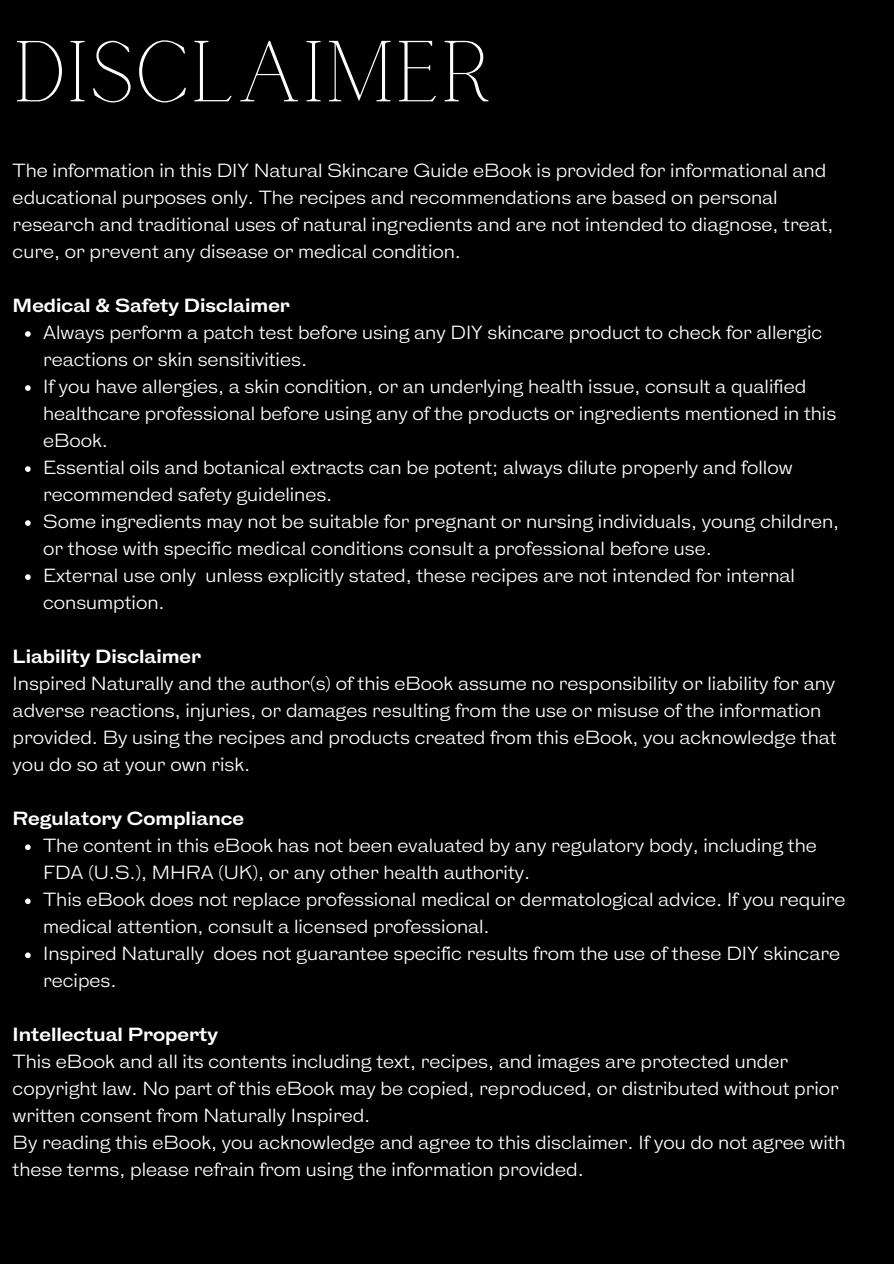
<style>
.page{position:relative;width:894px;height:1264px;background:#fff}
.page>*{position:absolute;margin:0;border:0;box-sizing:border-box;transform-origin:0 0}
.t1{font:85.5px "Calgary";color:#fff}
.t2{font:18px/27px "HK Gothic";color:#fff}
.t3{font:700 18px "HK Gothic";color:#fff}
</style>
<div class="page">
<div style="left:0;top:0;width:893px;height:1263px;background:#000"></div>
<svg style="left:25px;top:331px;width:6px;height:6px"></svg>
<svg style="left:25px;top:385px;width:6px;height:6px"></svg>
<svg style="left:25px;top:466px;width:6px;height:6px"></svg>
<svg style="left:25px;top:520px;width:6px;height:6px"></svg>
<svg style="left:25px;top:574px;width:6px;height:6px"></svg>
<svg style="left:25px;top:844px;width:6px;height:6px"></svg>
<svg style="left:25px;top:898px;width:6px;height:6px"></svg>
<svg style="left:25px;top:952px;width:6px;height:6px"></svg>
<p class="t1" style="left:13px;top:24px;width:481px">DISCLAIMER</p>
<h1 class="t2" style="left:13px;top:158px;width:822px">The information in this DIY Natural Skincare Guide eBook is provided for informational and educational purposes only. The recipes and recommendations are based on personal research and traditional uses of natural ingredients and are not intended to diagnose, treat, cure, or prevent any disease or medical condition.</h1>
<p class="t3" style="left:13px;top:296px;width:279px">Medical &amp; Safety Disclaimer</p>
<h2 class="t2" style="left:43px;top:320px;width:780px">Always perform a patch test before using any DIY skincare product to check for allergic reactions or skin sensitivities.</h2>
<p class="t2" style="left:43px;top:374px;width:794px">If you have allergies, a skin condition, or an underlying health issue, consult a qualified healthcare professional before using any of the products or ingredients mentioned in this eBook.</p>
<p class="t2" style="left:43px;top:455px;width:750px">Essential oils and botanical extracts can be potent; always dilute properly and follow recommended safety guidelines.</p>
<p class="t2" style="left:43px;top:509px;width:797px">Some ingredients may not be suitable for pregnant or nursing individuals, young children, or those with specific medical conditions consult a professional before use.</p>
<p class="t2" style="left:43px;top:563px;width:753px">External use only unless explicitly stated, these recipes are not intended for internal consumption.</p>
<p class="t3" style="left:13px;top:647px;width:190px">Liability Disclaimer</p>
<p class="t2" style="left:13px;top:671px;width:825px">Inspired Naturally and the author(s) of this eBook assume no responsibility or liability for any adverse reactions, injuries, or damages resulting from the use or misuse of the information provided. By using the recipes and products created from this eBook, you acknowledge that you do so at your own risk.</p>
<p class="t3" style="left:13px;top:809px;width:233px">Regulatory Compliance</p>
<h2 class="t2" style="left:43px;top:833px;width:774px">The content in this eBook has not been evaluated by any regulatory body, including the<br>FDA (U.S.), MHRA (UK), or any other health authority.</h2>
<p class="t2" style="left:43px;top:887px;width:803px">This eBook does not replace professional medical or dermatological advice. If you require medical attention, consult a licensed professional.</p>
<p class="t2" style="left:43px;top:941px;width:798px">Inspired Naturally does not guarantee specific results from the use of these DIY skincare recipes.</p>
<p class="t3" style="left:13px;top:1025px;width:207px">Intellectual Property</p>
<p class="t2" style="left:13px;top:1049px;width:827px">This eBook and all its contents including text, recipes, and images are protected under copyright law. No part of this eBook may be copied, reproduced, or distributed without prior written consent from Naturally Inspired.</p>
<p class="t2" style="left:13px;top:1130px;width:834px">By reading this eBook, you acknowledge and agree to this disclaimer. If you do not agree with these terms, please refrain from using the information provided.</p>
</div>
